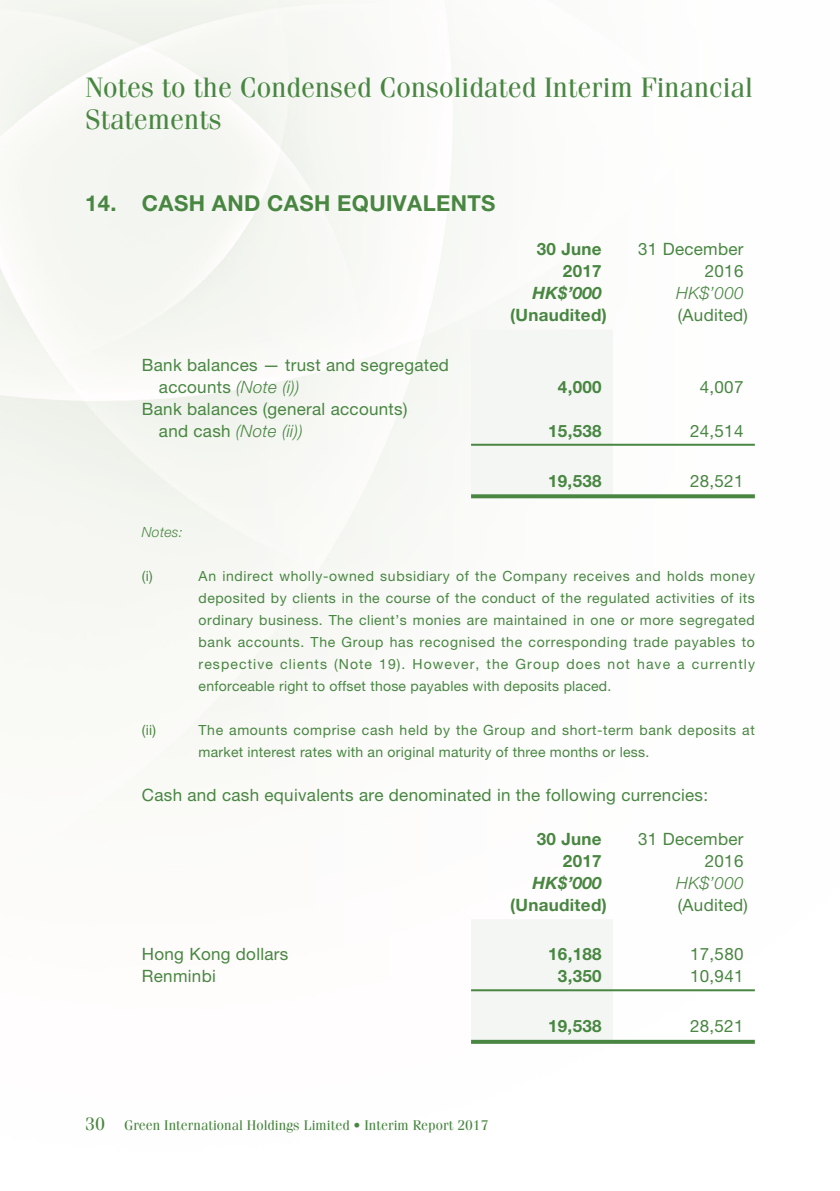
<style>
.page{position:relative;width:840px;height:1191px;background:#fff}
.page>*{position:absolute;margin:0;border:0;box-sizing:border-box;transform-origin:0 0}
.t1{font:28px/32px "Fenice Std";color:#488641}
.t2{font:700 22px "Helvetica Neue LT Std";letter-spacing:.015em;color:#488641}
.t3{font:17px/22px "Helvetica Neue LT Std";letter-spacing:.015em;color:#488641;text-align:right}
.t4{font:700 17px/22px "Helvetica Neue LT Std";letter-spacing:.015em;color:#488641;text-align:right}
.t5{font:italic 700 17px "Helvetica Neue LT Std";letter-spacing:.015em;color:#488641}
.t6{font:italic 300 17px "Helvetica Neue LT Std";letter-spacing:.015em;color:#488641}
.t7{font:14px/22px "Helvetica Neue LT Std";letter-spacing:.015em;color:#488641;text-align:justify}
.t8{font:14px "Fenice Std";color:#488641}
.t9{font:italic 300 14px "Helvetica Neue LT Std";letter-spacing:.015em;color:#488641}
.s1{font-weight:300;font-style:italic}
.s2{font-size:18px}
</style>
<div class="page">
<img style="left:0;top:0;width:755px;height:1044px">
<div style="left:471px;top:330px;width:141px;height:164px;background:#f4f6f4"></div>
<hr style="left:471px;top:444px;width:141px;height:2px;background:#488641">
<hr style="left:612px;top:444px;width:142px;height:2px;background:#488641">
<svg style="left:471px;top:494px;width:141px;height:4px"></svg>
<svg style="left:612px;top:494px;width:142px;height:4px"></svg>
<div style="left:471px;top:919px;width:141px;height:120px;background:#f4f6f4"></div>
<hr style="left:471px;top:989px;width:141px;height:2px;background:#488641">
<hr style="left:612px;top:989px;width:142px;height:2px;background:#488641">
<svg style="left:471px;top:1039px;width:141px;height:4px"></svg>
<svg style="left:612px;top:1039px;width:142px;height:4px"></svg>
<h1 class="t1" style="left:85px;top:71px;width:668px">Notes to the Condensed Consolidated Interim Financial<br>Statements</h1>
<h2 class="t2" style="left:85px;top:190px;width:412px">14. CASH AND CASH EQUIVALENTS</h2>
<p class="t3" style="left:159px;top:353px;width:291px;text-align:left;text-indent:-17px">Bank balances — trust and segregated accounts <span class="s1">(Note (i))</span></p>
<p class="t3" style="left:159px;top:397px;width:250px;text-align:left;text-indent:-17px">Bank balances (general accounts) and cash <span class="s1">(Note (ii))</span></p>
<p class="t4" style="left:536px;top:238px;width:66px">30 June<br>2017</p>
<p class="t3" style="left:637px;top:238px;width:107px">31 December<br>2016</p>
<p class="t5" style="left:532px;top:282px;width:71px">HK$’000</p>
<p class="t6" style="left:675px;top:283px;width:69px">HK$’000</p>
<p class="t4" style="left:510px;top:304px;width:98px">(Unaudited)</p>
<p class="t3" style="left:677px;top:304px;width:72px">(Audited)</p>
<p class="t4" style="left:557px;top:375px;width:45px">4,000</p>
<p class="t3" style="left:699px;top:375px;width:45px">4,007</p>
<p class="t4" style="left:548px;top:419px;width:55px">15,538</p>
<p class="t3" style="left:689px;top:419px;width:55px">24,514</p>
<p class="t4" style="left:548px;top:469px;width:55px">19,538</p>
<p class="t3" style="left:689px;top:469px;width:55px">28,521</p>
<p class="t9" style="left:142px;top:523px;width:42px">Notes:</p>
<p class="t7" style="left:142px;top:564px;width:12px">(i)</p>
<p class="t7" style="left:198px;top:564px;width:557px">An indirect wholly-owned subsidiary of the Company receives and holds money deposited by clients in the course of the conduct of the regulated activities of its ordinary business. The client’s monies are maintained in one or more segregated bank accounts. The Group has recognised the corresponding trade payables to respective clients (Note 19). However, the Group does not have a currently enforceable right to offset those payables with deposits placed.</p>
<p class="t7" style="left:142px;top:718px;width:16px">(ii)</p>
<p class="t7" style="left:198px;top:718px;width:557px">The amounts comprise cash held by the Group and short-term bank deposits at market interest rates with an original maturity of three months or less.</p>
<p class="t3" style="left:142px;top:783px;width:567px">Cash and cash equivalents are denominated in the following currencies:</p>
<p class="t4" style="left:536px;top:827px;width:66px">30 June<br>2017</p>
<p class="t3" style="left:637px;top:827px;width:107px">31 December<br>2016</p>
<p class="t5" style="left:532px;top:872px;width:71px">HK$’000</p>
<p class="t6" style="left:675px;top:872px;width:69px">HK$’000</p>
<p class="t4" style="left:510px;top:893px;width:98px">(Unaudited)</p>
<p class="t3" style="left:677px;top:893px;width:72px">(Audited)</p>
<p class="t3" style="left:142px;top:943px;width:148px">Hong Kong dollars</p>
<p class="t4" style="left:548px;top:943px;width:55px">16,188</p>
<p class="t3" style="left:689px;top:943px;width:55px">17,580</p>
<p class="t3" style="left:142px;top:965px;width:75px">Renminbi</p>
<p class="t4" style="left:557px;top:965px;width:45px">3,350</p>
<p class="t3" style="left:689px;top:965px;width:55px">10,941</p>
<p class="t4" style="left:548px;top:1015px;width:55px">19,538</p>
<p class="t3" style="left:689px;top:1015px;width:55px">28,521</p>
<p class="t8" style="left:85px;top:1116px;width:404px"><span class="s2">30</span> Green International Holdings Limited • Interim Report 2017</p>
</div>
